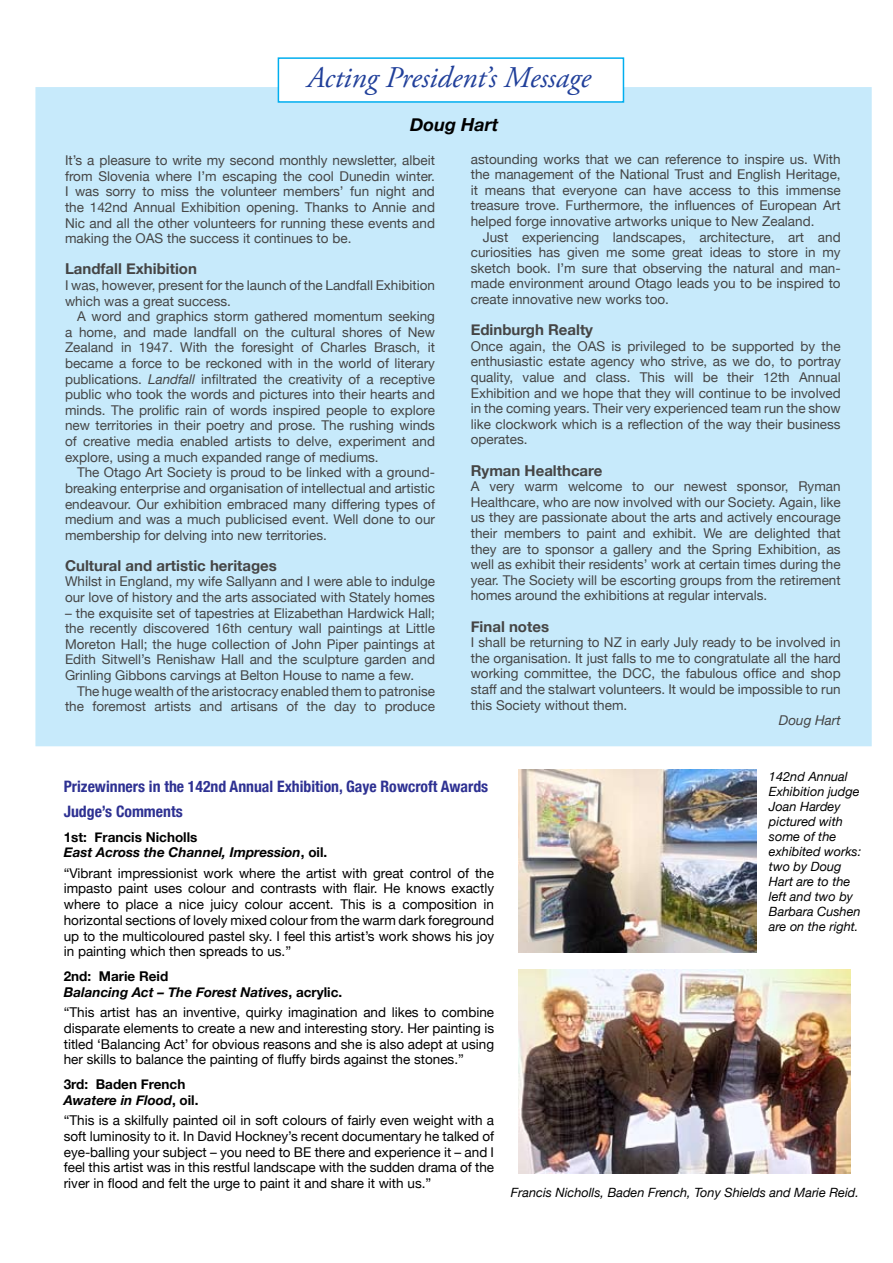
<style>
.page{position:relative;width:893px;height:1263px;background:#fff}
.page>*{position:absolute;margin:0;border:0;box-sizing:border-box;transform-origin:0 0}
.t1{font:italic 30px "Adobe Garamond Pro";color:#21409a}
.t2{font:italic 700 18px "Helvetica Neue";color:#000}
.t3{font:700 condensed 15.75px/24.8px "Helvetica Neue";color:#2e3192}
.t4{font:700 15px "Helvetica Neue";color:#454545}
.t5{font:13.5px/15.6px "Helvetica Neue";color:#454545;text-align:justify}
.t6{font:13.5px/15.8px "Helvetica Neue";color:#000;text-align:justify}
.t7{font:italic 700 13.5px/15.8px "Helvetica Neue";color:#000}
.t8{font:700 13.5px/15.8px "Helvetica Neue";color:#000}
.t9{font:italic 13.5px "Helvetica Neue";color:#454545}
.t10{font:italic 12.75px/15px "Helvetica Neue";color:#000}
.s1{font-style:italic}
.s2{font-style:normal}
</style>
<div class="page">
<div style="left:35px;top:87px;width:837px;height:659px;background:#c7eafb;border:2px solid #c7eafb"></div>
<div style="left:278px;top:57px;width:346px;height:46px;background:#fff;border:2px solid #00aeef"></div>
<img style="left:519px;top:770px;width:238px;height:183px">
<img style="left:519px;top:970px;width:331px;height:203px">
<h1 class="t1" style="left:307px;top:60px;width:285px">Acting President’s Message</h1>
<h2 class="t2" style="left:410px;top:114px;width:90px">Doug Hart</h2>
<p class="t5" style="left:471px;top:151px;width:371px">astounding works that we can reference to inspire us. With the management of the National Trust and English Heritage, it means that everyone can have access to this immense treasure trove. Furthermore, the influences of European Art helped forge innovative artworks unique to New Zealand.</p>
<p class="t5" style="left:471px;top:229px;width:371px;text-indent:12px">Just experiencing landscapes, architecture, art and curiosities has given me some great ideas to store in my sketch book. I’m sure that observing the natural and man&shy;made environment around Otago leads you to be inspired to create innovative new works too.</p>
<p class="t4" style="left:471px;top:320px;width:124px">Edinburgh Realty</p>
<p class="t5" style="left:471px;top:338px;width:371px">Once again, the OAS is privileged to be supported by the enthusiastic estate agency who strive, as we do, to portray quality, value and class. This will be their 12th Annual Exhibition and we hope that they will continue to be involved in the coming years. Their very experienced team run the show like clockwork which is a reflection of the way their business operates.</p>
<p class="t4" style="left:471px;top:461px;width:133px">Ryman Healthcare</p>
<p class="t5" style="left:471px;top:478px;width:371px">A very warm welcome to our newest sponsor, Ryman Healthcare, who are now involved with our Society. Again, like us they are passionate about the arts and actively encourage their members to paint and exhibit. We are delighted that they are to sponsor a gallery and the Spring Exhibition, as well as exhibit their residents’ work at certain times during the year. The Society will be escorting groups from the retirement homes around the exhibitions at regular intervals.</p>
<p class="t4" style="left:471px;top:617px;width:80px">Final notes</p>
<p class="t5" style="left:471px;top:634px;width:371px">I shall be returning to NZ in early July ready to be involved in the organisation. It just falls to me to congratulate all the hard working committee, the DCC, the fabulous office and shop staff and the stalwart volunteers. It would be impossible to run this Society without them.</p>
<p class="t9" style="left:779px;top:712px;width:63px">Doug Hart</p>
<p class="t5" style="left:65px;top:152px;width:371px">It’s a pleasure to write my second monthly newsletter, albeit from Slovenia where I’m escaping the cool Dunedin winter.<br>I was sorry to miss the volunteer members’ fun night and the 142nd Annual Exhibition opening. Thanks to Annie and Nic and all the other volunteers for running these events and making the OAS the success it continues to be.</p>
<p class="t4" style="left:65px;top:260px;width:133px">Landfall Exhibition</p>
<p class="t5" style="left:65px;top:277px;width:371px">I was, however, present for the launch of the Landfall Exhibition which was a great success.</p>
<p class="t5" style="left:65px;top:308px;width:371px;text-indent:12px">A word and graphics storm gathered momentum seeking a home, and made landfall on the cultural shores of New Zealand in 1947. With the foresight of Charles Brasch, it became a force to be reckoned with in the world of literary publications. <span class="s1">Landfall</span> infiltrated the creativity of a receptive public who took the words and pictures into their hearts and minds. The prolific rain of words inspired people to explore new territories in their poetry and prose. The rushing winds of creative media enabled artists to delve, experiment and explore, using a much expanded range of mediums.</p>
<p class="t5" style="left:65px;top:464px;width:371px;text-indent:12px">The Otago Art Society is proud to be linked with a ground&shy;breaking enterprise and organisation of intellectual and artistic endeavour. Our exhibition embraced many differing types of medium and was a much publicised event. Well done to our membership for delving into new territories.</p>
<p class="t4" style="left:65px;top:556px;width:213px">Cultural and artistic heritages</p>
<p class="t5" style="left:65px;top:574px;width:371px">Whilst in England, my wife Sallyann and I were able to indulge our love of history and the arts associated with Stately homes</p>
<p class="t5" style="left:65px;top:605px;width:371px">– the exquisite set of tapestries at Elizabethan Hardwick Hall; the recently discovered 16th century wall paintings at Little Moreton Hall; the huge collection of John Piper paintings at Edith Sitwell’s Renishaw Hall and the sculpture garden and Grinling Gibbons carvings at Belton House to name a few.</p>
<p class="t5" style="left:65px;top:683px;width:371px;text-align:right">The huge wealth of the aristocracy enabled them to patronise the foremost artists and artisans of the day to produce</p>
<p class="t3" style="left:64px;top:774px;width:426px">Prizewinners in the 142nd Annual Exhibition, Gaye Rowcroft Awards<br>Judge’s Comments</p>
<p class="t7" style="left:64px;top:828px;width:265px"><span class="s2">1st: Francis Nicholls<br></span>East Across the Channel, Impression<span class="s2">, oil.</span></p>
<p class="t6" style="left:64px;top:865px;width:432px">“Vibrant impressionist work where the artist with great control of the impasto paint uses colour and contrasts with flair. He knows exactly where to place a nice juicy colour accent. This is a composition in horizontal sections of lovely mixed colour from the warm dark foreground up to the multicoloured pastel sky. I feel this artist’s work shows his joy in painting which then spreads to us.”</p>
<p class="t7" style="left:64px;top:968px;width:280px"><span class="s2">2nd: Marie Reid<br></span>Balancing Act – The Forest Natives<span class="s2">, acrylic.</span></p>
<p class="t6" style="left:64px;top:1004px;width:432px">“This artist has an inventive, quirky imagination and likes to combine disparate elements to create a new and interesting story. Her painting is titled ‘Balancing Act’ for obvious reasons and she is also adept at using her skills to balance the painting of fluffy birds against the stones.”</p>
<p class="t8" style="left:64px;top:1076px;width:136px">3rd: Baden French<br><span class="s1">Awatere in Flood</span>, oil.</p>
<p class="t6" style="left:64px;top:1112px;width:432px">“This is a skilfully painted oil in soft colours of fairly even weight with a soft luminosity to it. In David Hockney’s recent documentary he talked of eye-balling your subject – you need to BE there and experience it – and I feel this artist was in this restful landscape with the sudden drama of the river in flood and felt the urge to paint it and share it with us.”</p>
<p class="t10" style="left:769px;top:769px;width:94px">142nd Annual<br>Exhibition judge<br>Joan Hardey pictured with some of the exhibited works: two by Doug<br>Hart are to the left and two by<br>Barbara Cushen are on the right.</p>
<p class="t10" style="left:511px;top:1185px;width:350px">Francis Nicholls, Baden French, Tony Shields and Marie Reid.</p>
</div>
